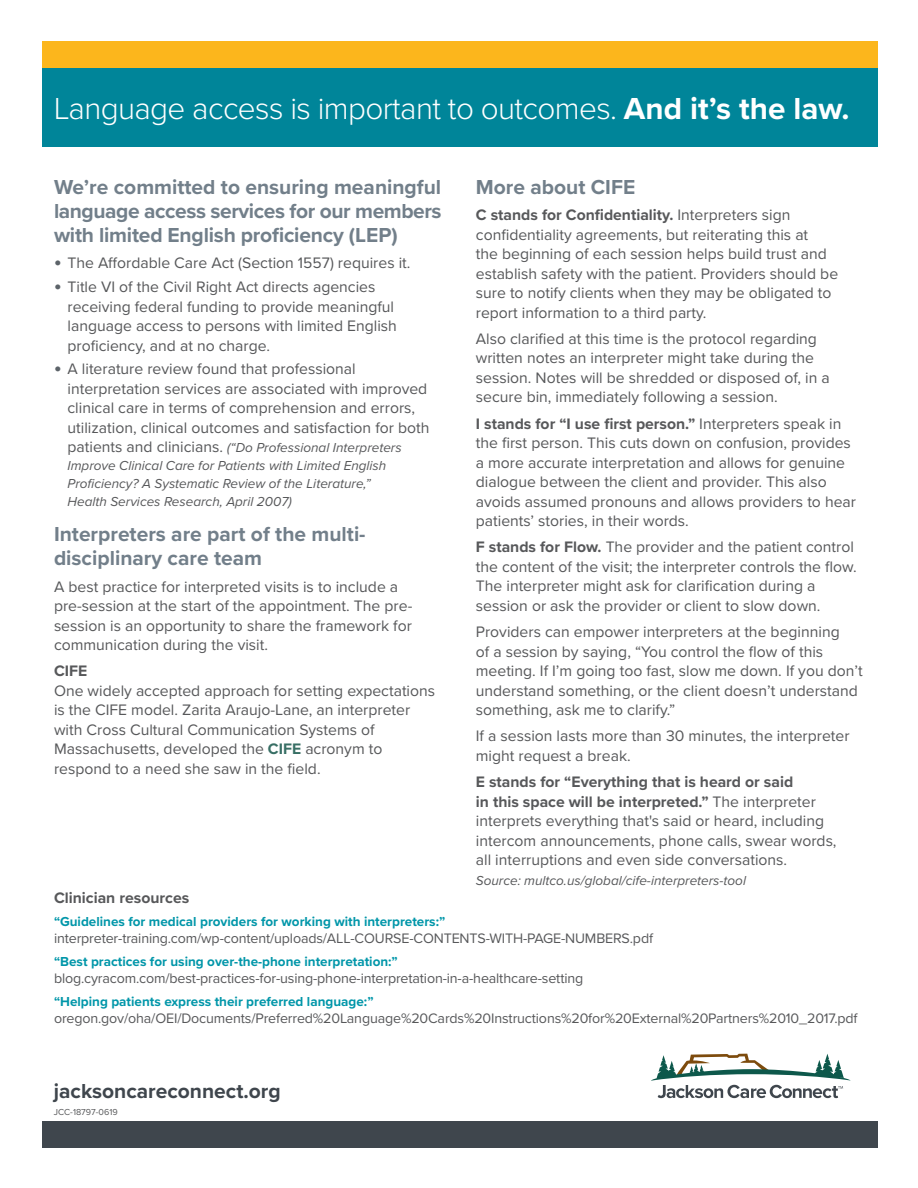
<style>
.page{position:relative;width:918px;height:1188px;background:#fff}
.page>*{position:absolute;margin:0;border:0;box-sizing:border-box;transform-origin:0 0}
.t1{font:300 31.5px "Proxima Nova";letter-spacing:-.02em;color:#fff}
.Subheads__2{font:700 21px/24px "Proxima Nova";color:#727f8a;text-align:justify}
.t2{font:700 21px "Proxima Nova";color:#3f464d}
.Body{font:15.75px/19.5px "Proxima Nova";color:#57585a}
.Body_Tabbed{font:15.75px/19.5px "Proxima Nova";color:#57585a}
.Body-2{font:700 15.75px "Proxima Nova";color:#57585a}
.Body-3{font:14.25px "Proxima Nova";letter-spacing:-.01em;color:#57585a}
.Body_Tabbed-2{font:italic 13.5px/18px "Proxima Nova";color:#57585a}
.Body-4{font:700 13.5px "Proxima Nova";color:#0096a9}
.Body-5{font:italic 13.5px "Proxima Nova";color:#57585a}
.Body-6{font:9px "Proxima Nova";color:#57585a}
.s1{font-weight:700}
.s2{font-weight:700;font-size:21px;color:#5c6369}
.s3{font-style:normal;font-size:15.75px}
.s4{font-weight:700;color:#386f65}
</style>
<div class="page">
<div style="left:42px;top:63px;width:836px;height:84px;background:#008599"></div>
<div style="left:42px;top:41px;width:836px;height:27px;background:#fcb61c"></div>
<div style="left:42px;top:1121px;width:836px;height:27px;background:#3f464d"></div>
<svg style="left:651px;top:1054px;width:200px;height:44px"></svg>
<p class="t1" style="left:54px;top:85px;width:797px">Language access is important to outcomes. <span class="s1">And it’s the law.</span></p>
<p class="Subheads__2" style="left:54px;top:174px;width:389px">We’re committed to ensuring meaningful language access services for our members with limited English proficiency (LEP)</p>
<p class="Body_Tabbed" style="left:54px;top:253px;width:358px"><span class="s2">•</span> The Affordable Care Act (Section 1557) requires it.</p>
<p class="Body_Tabbed" style="left:68px;top:276px;width:331px;text-indent:-14px"><span class="s2">•</span> Title VI of the Civil Right Act directs agencies receiving federal funding to provide meaningful language access to persons with limited English proficiency, and at no charge.</p>
<p class="Body_Tabbed" style="left:68px;top:359px;width:363px;text-indent:-14px"><span class="s2">•</span> A literature review found that professional interpretation services are associated with improved clinical care in terms of comprehension and errors, utilization, clinical outcomes and satisfaction for both</p>
<p class="Body_Tabbed-2" style="left:68px;top:438px;width:336px"><span class="s3">patients and clinicians.</span> (“Do Professional Interpreters Improve Clinical Care for Patients with Limited English Proficiency? A Systematic Review of the Literature,” Health Services Research, April 2007)</p>
<p class="Subheads__2" style="left:54px;top:522px;width:313px">Interpreters are part of the multi&shy;disciplinary care team</p>
<p class="Body" style="left:54px;top:576px;width:360px">A best practice for interpreted visits is to include a pre-session at the start of the appointment. The pre&shy;session is an opportunity to share the framework for communication during the visit.</p>
<p class="Body" style="left:54px;top:661px;width:383px"><span class="s1">CIFE<br></span>One widely accepted approach for setting expectations is the CIFE model. Zarita Araujo-Lane, an interpreter with Cross Cultural Communication Systems of Massachusetts, developed the <span class="s4">CIFE</span> acronym to respond to a need she saw in the field.</p>
<p class="Subheads__2" style="left:476px;top:174px;width:161px">More about CIFE</p>
<p class="Body" style="left:476px;top:205px;width:364px"><span class="s1">C stands for Confidentiality.</span> Interpreters sign confidentiality agreements, but reiterating this at<br>the beginning of each session helps build trust and establish safety with the patient. Providers should be sure to notify clients when they may be obligated to report information to a third party.</p>
<p class="Body" style="left:476px;top:328px;width:355px">Also clarified at this time is the protocol regarding written notes an interpreter might take during the session. Notes will be shredded or disposed of, in a secure bin, immediately following a session.</p>
<p class="Body" style="left:476px;top:413px;width:382px"><span class="s1">I stands for “I use first person.”</span> Interpreters speak in the first person. This cuts down on confusion, provides a more accurate interpretation and allows for genuine dialogue between the client and provider. This also avoids assumed pronouns and allows providers to hear patients’ stories, in their words.</p>
<p class="Body" style="left:476px;top:537px;width:382px"><span class="s1">F stands for Flow.</span> The provider and the patient control the content of the visit; the interpreter controls the flow.<br>The interpreter might ask for clarification during a session or ask the provider or client to slow down.</p>
<p class="Body" style="left:476px;top:622px;width:388px">Providers can empower interpreters at the beginning<br>of a session by saying, “You control the flow of this meeting. If I’m going too fast, slow me down. If you don’t understand something, or the client doesn’t understand something, ask me to clarify.”</p>
<p class="Body" style="left:476px;top:726px;width:375px">If a session lasts more than 30 minutes, the interpreter might request a break.</p>
<p class="Body" style="left:476px;top:772px;width:362px"><span class="s1">E stands for “Everything that is heard or said<br>in this space will be interpreted.”</span> The interpreter interprets everything that's said or heard, including intercom announcements, phone calls, swear words, all interruptions and even side conversations.</p>
<p class="Body-5" style="left:476px;top:870px;width:272px">Source: multco.us/global/cife-interpreters-tool</p>
<p class="Body-2" style="left:54px;top:886px;width:137px">Clinician resources</p>
<p class="Body-4" style="left:54px;top:912px;width:393px">“Guidelines for medical providers for working with interpreters:”</p>
<p class="Body-3" style="left:54px;top:928px;width:601px">interpreter-training.com/wp-content/uploads/ALL-COURSE-CONTENTS-WITH-PAGE-NUMBERS.pdf</p>
<p class="Body-4" style="left:54px;top:952px;width:345px">“Best practices for using over-the-phone interpretation:”</p>
<p class="Body-3" style="left:54px;top:968px;width:531px">blog.cyracom.com/best-practices-for-using-phone-interpretation-in-a-healthcare-setting</p>
<p class="Body-4" style="left:54px;top:992px;width:321px">“Helping patients express their preferred language:”</p>
<p class="Body-3" style="left:54px;top:1008px;width:805px">oregon.gov/oha/OEI/Documents/Preferred%20Language%20Cards%20Instructions%20for%20External%20Partners%2010_2017.pdf</p>
<p class="t2" style="left:54px;top:1075px;width:228px">jacksoncareconnect.org</p>
<p class="Body-6" style="left:54px;top:1105px;width:65px">JCC-18797-0619</p>
</div>
